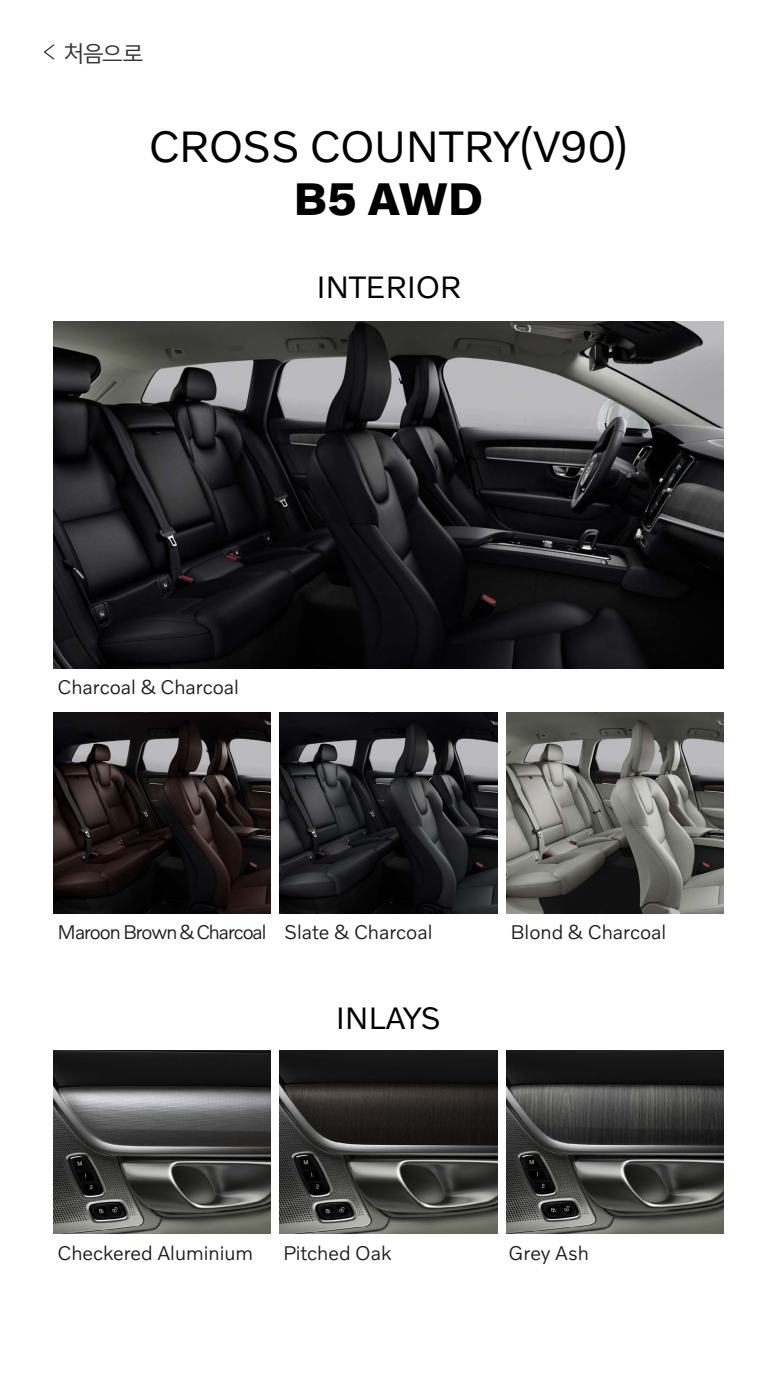
<style>
.page{position:relative;width:777px;height:1380px;background:#fff}
.page>*{position:absolute;margin:0;border:0;box-sizing:border-box;transform-origin:0 0}
.t1{font:700 46.06px "Volvo Novum";color:#000}
.t2{font:44.38px "Volvo Novum";letter-spacing:-.02em;color:#000}
.t3{font:31.25px "Volvo Novum";letter-spacing:-.01em;color:#000}
.t4{font:21.88px "Malgun Gothic";color:#333}
.t5{font:300 20px "Volvo Novum";color:#1a1a1a}
.t6{font:300 20px "Volvo Novum";letter-spacing:-.05em;color:#1a1a1a}
</style>
<div class="page">
<svg style="left:43px;top:44px;width:12px;height:16px"></svg>
<img style="left:506px;top:713px;width:217px;height:200px">
<img style="left:279px;top:713px;width:218px;height:200px">
<img style="left:53px;top:713px;width:218px;height:200px">
<img style="left:53px;top:322px;width:670px;height:347px">
<img style="left:53px;top:1050px;width:218px;height:183px">
<img style="left:279px;top:1050px;width:218px;height:183px">
<img style="left:506px;top:1050px;width:217px;height:183px">
<p class="t4" style="left:63px;top:41px;width:82px">처음으로</p>
<h2 class="t2" style="left:149px;top:119px;width:481px">CROSS COUNTRY(V90)</h2>
<h1 class="t1" style="left:293px;top:170px;width:190px">B5 AWD</h1>
<h3 class="t3" style="left:316px;top:267px;width:146px">INTERIOR</h3>
<p class="t5" style="left:58px;top:674px;width:183px">Charcoal &amp; Charcoal</p>
<p class="t6" style="left:58px;top:919px;width:376px">Maroon Brown &amp; Charcoal Slate &amp; Charcoal</p>
<p class="t5" style="left:510px;top:919px;width:157px">Blond &amp; Charcoal</p>
<h3 class="t3" style="left:336px;top:999px;width:107px">INLAYS</h3>
<p class="t5" style="left:57px;top:1241px;width:197px">Checkered Aluminium</p>
<p class="t5" style="left:283px;top:1241px;width:110px">Pitched Oak</p>
<p class="t5" style="left:508px;top:1241px;width:82px">Grey Ash</p>
</div>
